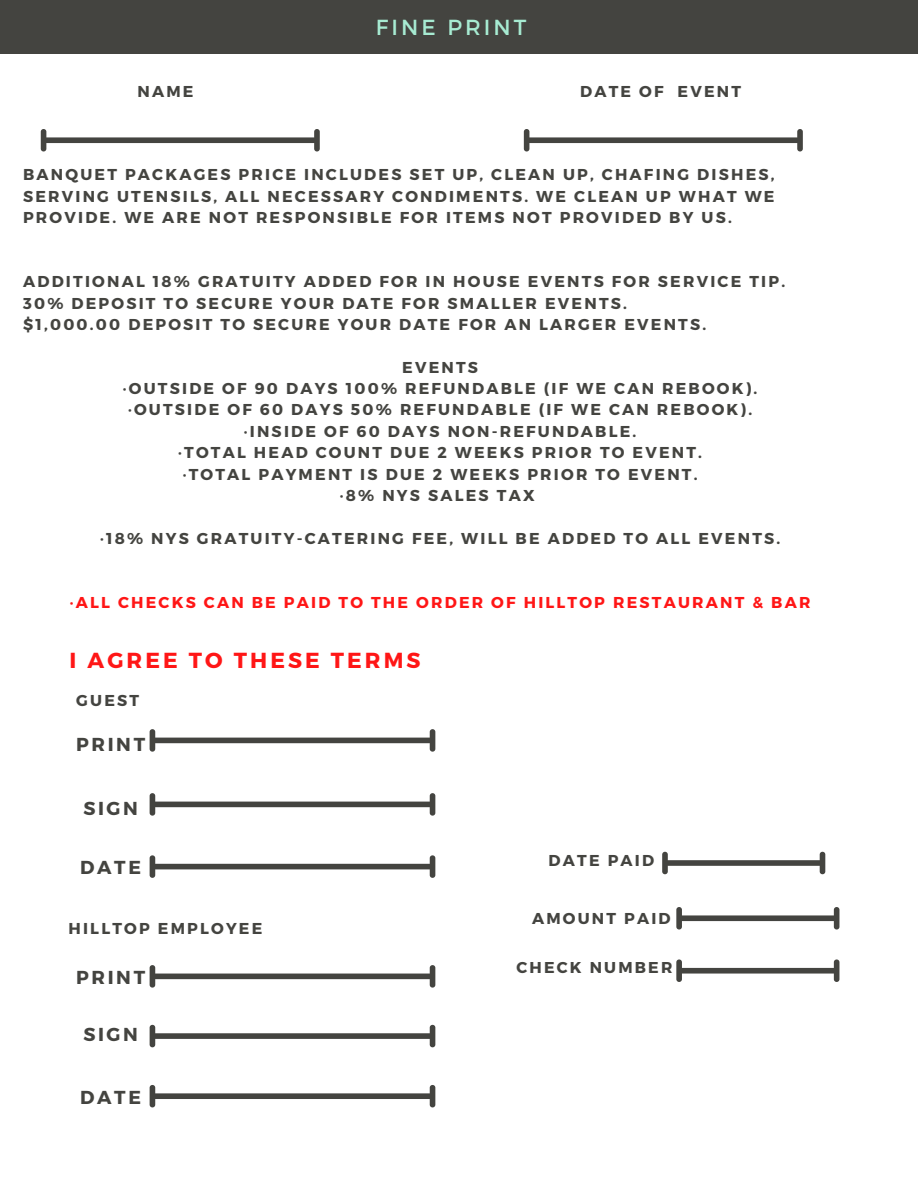
<style>
.page{position:relative;width:918px;height:1188px;background:#fff}
.page>*{position:absolute;margin:0;border:0;box-sizing:border-box;transform-origin:0 0}
.t1{font:700 21.75px "Montserrat";letter-spacing:.14em;color:#ff1616}
.t2{font:21.75px "Montserrat";letter-spacing:.14em;color:#a7ebd2}
.t3{font:700 18.75px "Montserrat";letter-spacing:.14em;color:#444440}
.t4{font:700 15.75px/21.3px "Montserrat";letter-spacing:.14em;color:#444440;text-align:justify}
.t5{font:700 15.75px "Montserrat";letter-spacing:.14em;color:#ff1616}
</style>
<div class="page">
<div style="left:0;top:0;width:918px;height:54px;background:#444440"></div>
<div style="left:46px;top:137px;width:268px;height:6px;background:#444440"></div>
<svg style="left:41px;top:129px;width:5px;height:23px"></svg>
<svg style="left:314px;top:129px;width:6px;height:23px"></svg>
<div style="left:155px;top:738px;width:275px;height:5px;background:#444440"></div>
<svg style="left:150px;top:729px;width:5px;height:23px"></svg>
<svg style="left:430px;top:729px;width:5px;height:23px"></svg>
<div style="left:155px;top:802px;width:275px;height:5px;background:#444440"></div>
<svg style="left:150px;top:793px;width:5px;height:23px"></svg>
<svg style="left:430px;top:793px;width:5px;height:23px"></svg>
<div style="left:529px;top:137px;width:268px;height:6px;background:#444440"></div>
<svg style="left:524px;top:129px;width:5px;height:23px"></svg>
<svg style="left:797px;top:129px;width:6px;height:23px"></svg>
<div style="left:155px;top:864px;width:275px;height:5px;background:#444440"></div>
<svg style="left:150px;top:855px;width:5px;height:23px"></svg>
<svg style="left:430px;top:855px;width:5px;height:23px"></svg>
<div style="left:155px;top:974px;width:275px;height:5px;background:#444440"></div>
<svg style="left:150px;top:965px;width:5px;height:23px"></svg>
<svg style="left:430px;top:965px;width:5px;height:23px"></svg>
<div style="left:155px;top:1033px;width:275px;height:6px;background:#444440"></div>
<svg style="left:150px;top:1025px;width:5px;height:22px"></svg>
<svg style="left:430px;top:1025px;width:5px;height:22px"></svg>
<div style="left:155px;top:1093px;width:275px;height:6px;background:#444440"></div>
<svg style="left:150px;top:1085px;width:5px;height:22px"></svg>
<svg style="left:430px;top:1085px;width:5px;height:22px"></svg>
<div style="left:668px;top:860px;width:152px;height:6px;background:#444440"></div>
<svg style="left:662px;top:852px;width:6px;height:22px"></svg>
<svg style="left:820px;top:852px;width:5px;height:22px"></svg>
<div style="left:682px;top:915px;width:152px;height:6px;background:#444440"></div>
<svg style="left:676px;top:907px;width:6px;height:23px"></svg>
<svg style="left:834px;top:907px;width:5px;height:23px"></svg>
<div style="left:682px;top:968px;width:152px;height:6px;background:#444440"></div>
<svg style="left:676px;top:959px;width:6px;height:23px"></svg>
<svg style="left:834px;top:959px;width:5px;height:23px"></svg>
<p class="t2" style="left:376px;top:13px;width:152px">FINE PRINT</p>
<p class="t4" style="left:137px;top:80px;width:58px">NAME</p>
<p class="t4" style="left:580px;top:80px;width:162px">DATE OF EVENT</p>
<p class="t4" style="left:23px;top:163px;width:753px">BANQUET PACKAGES PRICE INCLUDES SET UP, CLEAN UP, CHAFING DISHES, SERVING UTENSILS, ALL NECESSARY CONDIMENTS. WE CLEAN UP WHAT WE PROVIDE. WE ARE NOT RESPONSIBLE FOR ITEMS NOT PROVIDED BY US.</p>
<p class="t4" style="left:23px;top:270px;width:764px">ADDITIONAL 18% GRATUITY ADDED FOR IN HOUSE EVENTS FOR SERVICE TIP.</p>
<p class="t4" style="left:23px;top:291px;width:605px">30% DEPOSIT TO SECURE YOUR DATE FOR SMALLER EVENTS.</p>
<p class="t4" style="left:23px;top:313px;width:685px">$1,000.00 DEPOSIT TO SECURE YOUR DATE FOR AN LARGER EVENTS.</p>
<p class="t4" style="left:402px;top:356px;width:77px">EVENTS</p>
<p class="t4" style="left:123px;top:377px;width:636px">·OUTSIDE OF 90 DAYS 100% REFUNDABLE (IF WE CAN REBOOK).</p>
<p class="t4" style="left:128px;top:398px;width:626px">·OUTSIDE OF 60 DAYS 50% REFUNDABLE (IF WE CAN REBOOK).</p>
<p class="t4" style="left:244px;top:420px;width:394px">·INSIDE OF 60 DAYS NON-REFUNDABLE.</p>
<p class="t4" style="left:178px;top:441px;width:525px">·TOTAL HEAD COUNT DUE 2 WEEKS PRIOR TO EVENT.</p>
<p class="t4" style="left:183px;top:462px;width:516px">·TOTAL PAYMENT IS DUE 2 WEEKS PRIOR TO EVENT.</p>
<p class="t4" style="left:340px;top:484px;width:196px">·8% NYS SALES TAX</p>
<p class="t4" style="left:100px;top:527px;width:682px">·18% NYS GRATUITY-CATERING FEE, WILL BE ADDED TO ALL EVENTS.</p>
<p class="t5" style="left:70px;top:592px;width:742px">·ALL CHECKS CAN BE PAID TO THE ORDER OF HILLTOP RESTAURANT &amp; BAR</p>
<p class="t1" style="left:70px;top:646px;width:352px">I AGREE TO THESE TERMS</p>
<p class="t4" style="left:76px;top:688px;width:64px">GUEST</p>
<p class="t3" style="left:76px;top:732px;width:70px">PRINT</p>
<p class="t3" style="left:83px;top:796px;width:56px">SIGN</p>
<p class="t3" style="left:80px;top:855px;width:62px">DATE</p>
<p class="t4" style="left:69px;top:917px;width:195px">HILLTOP EMPLOYEE</p>
<p class="t3" style="left:76px;top:965px;width:70px">PRINT</p>
<p class="t3" style="left:83px;top:1022px;width:56px">SIGN</p>
<p class="t3" style="left:80px;top:1085px;width:62px">DATE</p>
<p class="t4" style="left:549px;top:849px;width:107px">DATE PAID</p>
<p class="t4" style="left:532px;top:907px;width:140px">AMOUNT PAID</p>
<p class="t4" style="left:517px;top:956px;width:157px">CHECK NUMBER</p>
</div>
